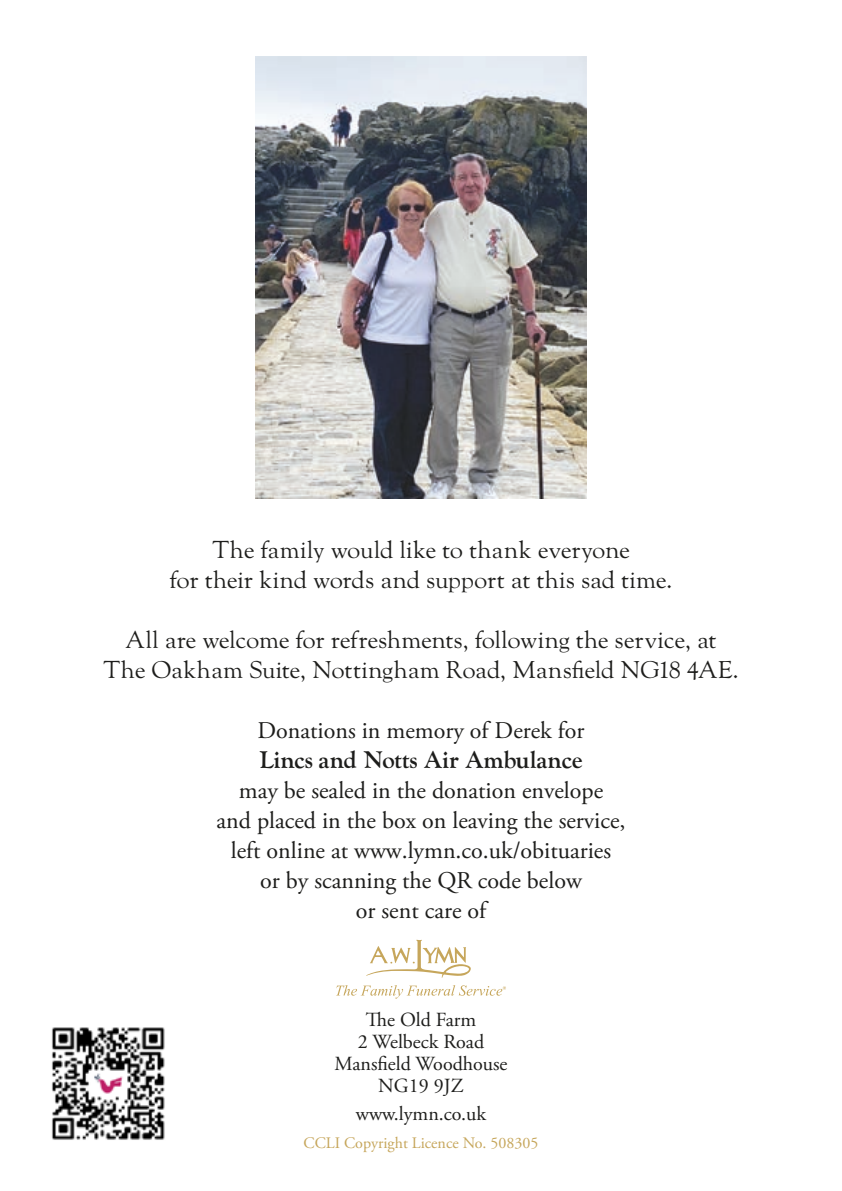
<style>
.page{position:relative;width:842px;height:1191px;background:#fff}
.page>*{position:absolute;margin:0;border:0;box-sizing:border-box;transform-origin:0 0}
.t1{font:24px/30px "LTC Goudy Oldstyle Pro";letter-spacing:-.01em;color:#1d1d1b;text-align:center}
.t2{font:24px/30px "Adobe Garamond Pro";color:#1d1d1b;text-align:center}
.t3{font:700 24px "LTC Goudy Oldstyle Pro";color:#1d1d1b}
.t4{font:20px/22px "Adobe Garamond Pro";color:#1d1d1b;text-align:center}
.t5{font:16px "Adobe Garamond Pro";color:#c6a65b}
</style>
<div class="page">
<img style="left:255px;top:57px;width:331px;height:441px">
<svg style="left:336px;top:939px;width:170px;height:59px"></svg>
<img style="left:51px;top:1027px;width:114px;height:113px">
<p class="t1" style="left:170px;top:535px;width:504px">The family would like to thank everyone<br>for their kind words and support at this sad time.</p>
<p class="t1" style="left:103px;top:625px;width:637px">All are welcome for refreshments, following the service, at<br>The Oakham Suite, Nottingham Road, Mansfield NG18 4AE.</p>
<p class="t2" style="left:258px;top:716px;width:328px">Donations in memory of Derek for</p>
<p class="t3" style="left:259px;top:745px;width:325px">Lincs and Notts Air Ambulance</p>
<p class="t2" style="left:216px;top:776px;width:410px">may be sealed in the donation envelope<br>and placed in the box on leaving the service, left online at www.lymn.co.uk/obituaries<br>or by scanning the QR code below<br>or sent care of</p>
<p class="t4" style="left:334px;top:1009px;width:175px">The Old Farm<br>2 Welbeck Road<br>Mansfield Woodhouse<br>NG19 9JZ</p>
<p class="t4" style="left:356px;top:1103px;width:132px">www.lymn.co.uk</p>
<p class="t5" style="left:304px;top:1133px;width:236px">CCLI Copyright Licence No. 508305</p>
</div>
